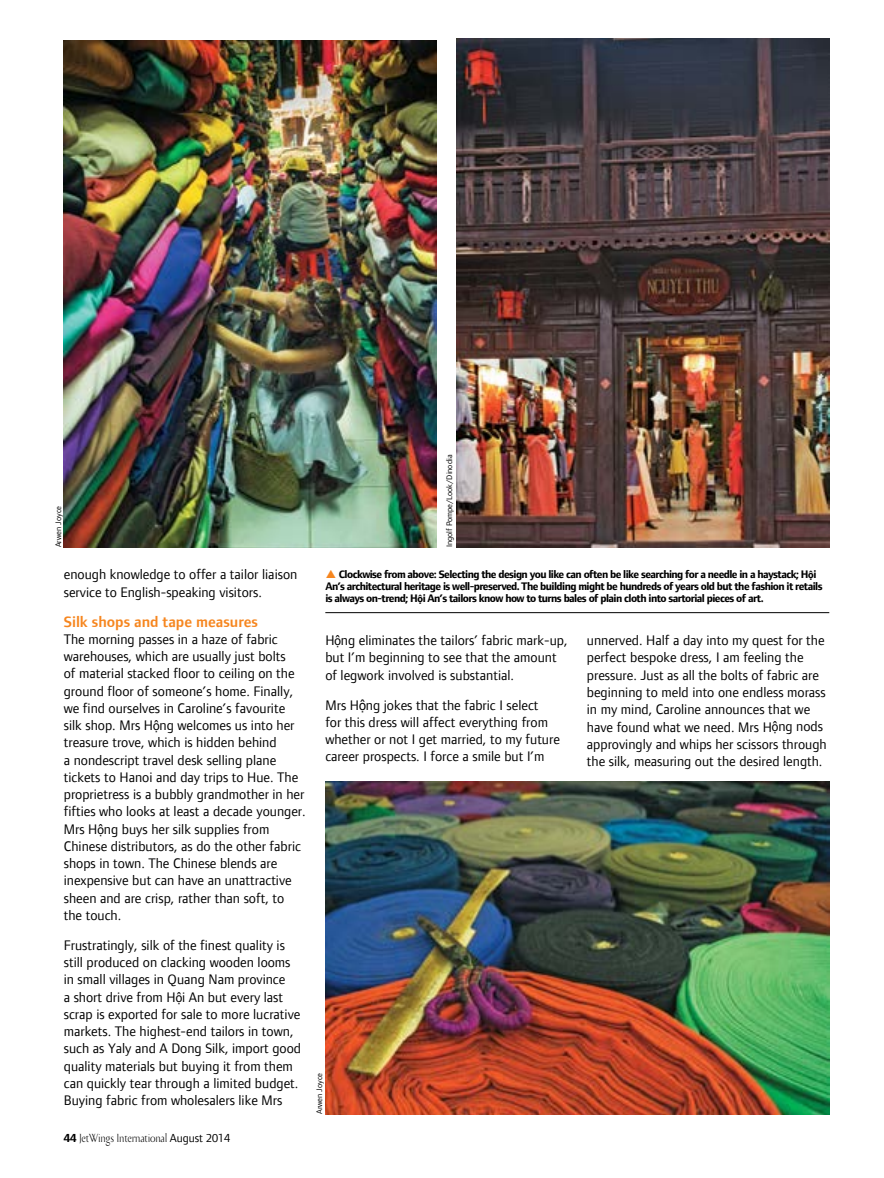
<style>
.page{position:relative;width:884px;height:1178px;background:#fff}
.page>*{position:absolute;margin:0;border:0;box-sizing:border-box;transform-origin:0 0}
.t1{font:15.75px "Foundry Form Sans Demi OSF";color:#f6861f}
.t2{font:14.25px/17.2px "Foundry Form Sans";color:#000}
.t3{font:12px "Bodebeck LT Std";letter-spacing:-.015em;color:#000;scale:.9 1}
.t4{font:700 11.25px/12px "Foundry Form Sans";letter-spacing:-.05em;color:#000}
.t5{font:8.25px "Foundry Form Sans";color:#000}
.s1{font-family:"Tahoma";font-size:12px}
.s2{font-family:"Foundry Form Sans";font-weight:700}
.s3{font-family:"Foundry Form Sans"}
.s4{font-family:"Tahoma";font-size:9px}
.s5{font-family:"Tahoma";font-size:12.75px}
</style>
<div class="page">
<img style="left:64px;top:40px;width:373px;height:507px">
<img style="left:325px;top:782px;width:504px;height:332px">
<hr style="left:325px;top:612px;width:504px;height:1px;background:#000">
<img style="left:456px;top:39px;width:373px;height:508px">
<p class="t5" style="left:54px;top:547px;width:43px;rotate:-90deg">Arwen Joyce</p>
<p class="t2" style="left:64px;top:566px;width:235px">enough knowledge to offer a tailor liaison service to English-speaking visitors.</p>
<p class="t1" style="left:64px;top:612px;width:196px">Silk shops and tape measures</p>
<p class="t2" style="left:64px;top:630px;width:243px">The morning passes in a haze of fabric warehouses, which are usually just bolts<br>of material stacked floor to ceiling on the ground floor of someone’s home. Finally, we find ourselves in Caroline’s favourite silk shop. Mrs H<span class="s1">ộ</span>ng welcomes us into her treasure trove, which is hidden behind<br>a nondescript travel desk selling plane tickets to Hanoi and day trips to Hue. The proprietress is a bubbly grandmother in her fifties who looks at least a decade younger.<br>Mrs H<span class="s1">ộ</span>ng buys her silk supplies from Chinese distributors, as do the other fabric shops in town. The Chinese blends are inexpensive but can have an unattractive sheen and are crisp, rather than soft, to the touch.</p>
<p class="t2" style="left:64px;top:936px;width:239px">Frustratingly, silk of the finest quality is still produced on clacking wooden looms in small villages in Quang Nam province<br>a short drive from H<span class="s1">ộ</span>i An but every last scrap is exported for sale to more lucrative markets. The highest-end tailors in town, such as Yaly and A Dong Silk, import good quality materials but buying it from them can quickly tear through a limited budget.<br>Buying fabric from wholesalers like Mrs</p>
<p class="t3" style="left:64px;top:1131px;width:186px"><span class="s2">44</span> JetWings International <span class="s3">August 2014</span></p>
<p class="t5" style="left:445px;top:547px;width:94px;rotate:-90deg">Ingolf Pompe/Look/Dinodia</p>
<p class="t4" style="left:325px;top:568px;width:499px;text-indent:13px">Clockwise from above: Selecting the design you like can often be like searching for a needle in a haystack; H<span class="s4">ộ</span>i<br>An’s architectural heritage is well-preserved. The building might be hundreds of years old but the fashion it retails is always on-trend; H<span class="s4">ộ</span>i An’s tailors know how to turns bales of plain cloth into sartorial pieces of art.</p>
<p class="t2" style="left:325px;top:632px;width:244px">H<span class="s1">ộ</span>ng eliminates the tailors’ fabric mark-up, but I’m beginning to see that the amount of legwork involved is substantial.</p>
<p class="t2" style="left:325px;top:696px;width:236px">Mrs H<span class="s5">ộ</span>ng jokes that the fabric I select<br>for this dress will affect everything from whether or not I get married, to my future career prospects. I force a smile but I’m</p>
<p class="t2" style="left:587px;top:632px;width:241px">unnerved. Half a day into my quest for the perfect bespoke dress, I am feeling the pressure. Just as all the bolts of fabric are beginning to meld into one endless morass in my mind, Caroline announces that we have found what we need. Mrs H<span class="s1">ộ</span>ng nods approvingly and whips her scissors through the silk, measuring out the desired length.</p>
<p class="t5" style="left:315px;top:1114px;width:43px;rotate:-90deg">Arwen Joyce</p>
</div>
